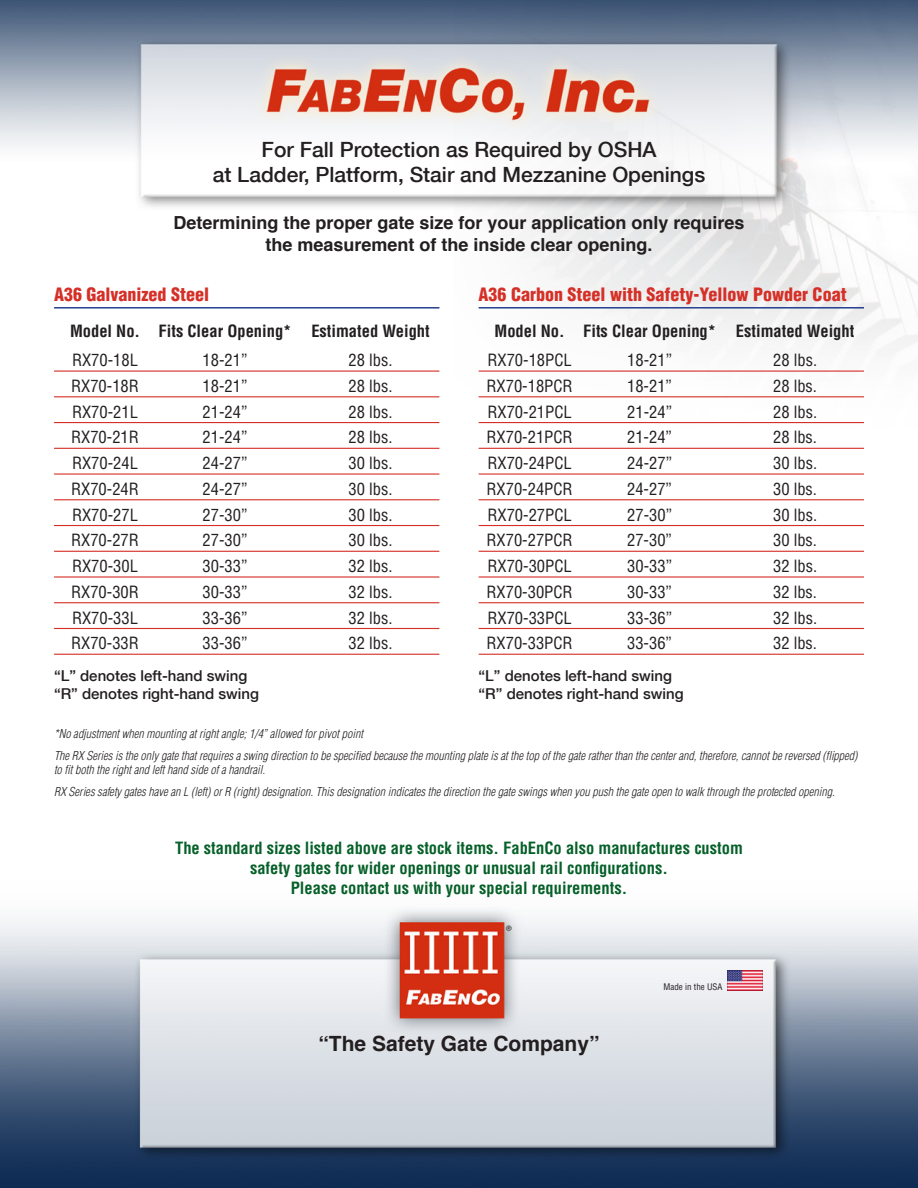
<style>
.page{position:relative;width:918px;height:1188px;background:#fff}
.page>*{position:absolute;margin:0;border:0;box-sizing:border-box;transform-origin:0 0}
.t1{font:500 21px/25.2px "Helvetica Neue";color:#231f20;text-align:center}
.t2{font:700 21px "Helvetica";color:#231f20}
.t3{font:700 18px/21.6px "Helvetica";color:#231f20;text-align:center}
.t4{font:900 condensed 18px "Helvetica";color:#d53027}
.t5{font:condensed 16.5px "Helvetica";color:#231f20}
.t6{font:700 condensed 16.5px/19.8px "Helvetica";color:#066029;text-align:center}
.t7{font:700 condensed 16.5px "Helvetica";color:#231f20}
.t8{font:500 15px/18px "Helvetica Neue";color:#231f20}
.t9{font:italic 300 condensed 12px/14.4px "Helvetica";color:#231f20}
.t10{font:condensed 8.85px "Helvetica";color:#231f20}
</style>
<div class="page">
<img style="left:0;top:0;width:918px;height:1188px">
<hr style="left:54px;top:307px;width:385px;height:2px;background:#253f8e">
<hr style="left:54px;top:371px;width:385px;height:1px;background:#d53027">
<hr style="left:54px;top:396px;width:385px;height:1px;background:#d53027">
<hr style="left:54px;top:422px;width:385px;height:1px;background:#d53027">
<hr style="left:54px;top:448px;width:385px;height:1px;background:#d53027">
<hr style="left:54px;top:473px;width:385px;height:2px;background:#d53027">
<hr style="left:54px;top:499px;width:385px;height:1px;background:#d53027">
<hr style="left:54px;top:525px;width:385px;height:1px;background:#d53027">
<hr style="left:54px;top:551px;width:385px;height:1px;background:#d53027">
<hr style="left:54px;top:576px;width:385px;height:2px;background:#d53027">
<hr style="left:54px;top:602px;width:385px;height:1px;background:#d53027">
<hr style="left:54px;top:628px;width:385px;height:1px;background:#d53027">
<hr style="left:54px;top:654px;width:385px;height:1px;background:#d53027">
<hr style="left:479px;top:307px;width:385px;height:2px;background:#253f8e">
<hr style="left:479px;top:371px;width:385px;height:1px;background:#d53027">
<hr style="left:479px;top:396px;width:385px;height:1px;background:#d53027">
<hr style="left:479px;top:422px;width:385px;height:1px;background:#d53027">
<hr style="left:479px;top:448px;width:385px;height:1px;background:#d53027">
<hr style="left:479px;top:473px;width:385px;height:2px;background:#d53027">
<hr style="left:479px;top:499px;width:385px;height:1px;background:#d53027">
<hr style="left:479px;top:525px;width:385px;height:1px;background:#d53027">
<hr style="left:479px;top:551px;width:385px;height:1px;background:#d53027">
<hr style="left:479px;top:576px;width:385px;height:2px;background:#d53027">
<hr style="left:479px;top:602px;width:385px;height:1px;background:#d53027">
<hr style="left:479px;top:628px;width:385px;height:1px;background:#d53027">
<hr style="left:479px;top:654px;width:385px;height:1px;background:#d53027">
<img style="left:728px;top:971px;width:35px;height:20px">
<p class="t1" style="left:213px;top:136px;width:494px">For Fall Protection as Required by OSHA<br>at Ladder, Platform, Stair and Mezzanine Openings</p>
<p class="t3" style="left:174px;top:212px;width:573px">Determining the proper gate size for your application only requires the measurement of the inside clear opening.</p>
<p class="t4" style="left:54px;top:283px;width:157px">A36 Galvanized Steel</p>
<p class="t4" style="left:479px;top:283px;width:370px">A36 Carbon Steel with Safety-Yellow Powder Coat</p>
<p class="t7" style="left:70px;top:321px;width:72px">Model No.</p>
<p class="t7" style="left:159px;top:321px;width:134px">Fits Clear Opening*</p>
<p class="t7" style="left:311px;top:321px;width:120px">Estimated Weight</p>
<p class="t7" style="left:495px;top:321px;width:72px">Model No.</p>
<p class="t7" style="left:583px;top:321px;width:134px">Fits Clear Opening*</p>
<p class="t7" style="left:736px;top:321px;width:120px">Estimated Weight</p>
<p class="t5" style="left:72px;top:350px;width:67px">RX70-18L</p>
<p class="t5" style="left:203px;top:350px;width:46px">18-21”</p>
<p class="t5" style="left:349px;top:350px;width:45px">28 lbs.</p>
<p class="t5" style="left:487px;top:350px;width:86px">RX70-18PCL</p>
<p class="t5" style="left:627px;top:350px;width:46px">18-21”</p>
<p class="t5" style="left:773px;top:350px;width:45px">28 lbs.</p>
<p class="t5" style="left:71px;top:376px;width:69px">RX70-18R</p>
<p class="t5" style="left:203px;top:376px;width:46px">18-21”</p>
<p class="t5" style="left:349px;top:376px;width:45px">28 lbs.</p>
<p class="t5" style="left:487px;top:376px;width:88px">RX70-18PCR</p>
<p class="t5" style="left:627px;top:376px;width:46px">18-21”</p>
<p class="t5" style="left:773px;top:376px;width:45px">28 lbs.</p>
<p class="t5" style="left:72px;top:401px;width:67px">RX70-21L</p>
<p class="t5" style="left:203px;top:401px;width:46px">21-24”</p>
<p class="t5" style="left:349px;top:401px;width:45px">28 lbs.</p>
<p class="t5" style="left:487px;top:401px;width:86px">RX70-21PCL</p>
<p class="t5" style="left:627px;top:401px;width:46px">21-24”</p>
<p class="t5" style="left:773px;top:401px;width:45px">28 lbs.</p>
<p class="t5" style="left:71px;top:427px;width:69px">RX70-21R</p>
<p class="t5" style="left:203px;top:427px;width:46px">21-24”</p>
<p class="t5" style="left:349px;top:427px;width:45px">28 lbs.</p>
<p class="t5" style="left:487px;top:427px;width:88px">RX70-21PCR</p>
<p class="t5" style="left:627px;top:427px;width:46px">21-24”</p>
<p class="t5" style="left:773px;top:427px;width:45px">28 lbs.</p>
<p class="t5" style="left:72px;top:453px;width:67px">RX70-24L</p>
<p class="t5" style="left:203px;top:453px;width:46px">24-27”</p>
<p class="t5" style="left:349px;top:453px;width:45px">30 lbs.</p>
<p class="t5" style="left:487px;top:453px;width:86px">RX70-24PCL</p>
<p class="t5" style="left:627px;top:453px;width:46px">24-27”</p>
<p class="t5" style="left:773px;top:453px;width:45px">30 lbs.</p>
<p class="t5" style="left:71px;top:479px;width:69px">RX70-24R</p>
<p class="t5" style="left:203px;top:479px;width:46px">24-27”</p>
<p class="t5" style="left:349px;top:479px;width:45px">30 lbs.</p>
<p class="t5" style="left:487px;top:479px;width:88px">RX70-24PCR</p>
<p class="t5" style="left:627px;top:479px;width:46px">24-27”</p>
<p class="t5" style="left:773px;top:479px;width:45px">30 lbs.</p>
<p class="t5" style="left:72px;top:504px;width:67px">RX70-27L</p>
<p class="t5" style="left:203px;top:504px;width:46px">27-30”</p>
<p class="t5" style="left:349px;top:504px;width:45px">30 lbs.</p>
<p class="t5" style="left:487px;top:504px;width:86px">RX70-27PCL</p>
<p class="t5" style="left:627px;top:504px;width:46px">27-30”</p>
<p class="t5" style="left:773px;top:504px;width:45px">30 lbs.</p>
<p class="t5" style="left:71px;top:530px;width:69px">RX70-27R</p>
<p class="t5" style="left:203px;top:530px;width:46px">27-30”</p>
<p class="t5" style="left:349px;top:530px;width:45px">30 lbs.</p>
<p class="t5" style="left:487px;top:530px;width:88px">RX70-27PCR</p>
<p class="t5" style="left:627px;top:530px;width:46px">27-30”</p>
<p class="t5" style="left:773px;top:530px;width:45px">30 lbs.</p>
<p class="t5" style="left:72px;top:556px;width:67px">RX70-30L</p>
<p class="t5" style="left:203px;top:556px;width:46px">30-33”</p>
<p class="t5" style="left:349px;top:556px;width:45px">32 lbs.</p>
<p class="t5" style="left:487px;top:556px;width:86px">RX70-30PCL</p>
<p class="t5" style="left:627px;top:556px;width:46px">30-33”</p>
<p class="t5" style="left:773px;top:556px;width:45px">32 lbs.</p>
<p class="t5" style="left:71px;top:582px;width:69px">RX70-30R</p>
<p class="t5" style="left:203px;top:582px;width:46px">30-33”</p>
<p class="t5" style="left:349px;top:582px;width:45px">32 lbs.</p>
<p class="t5" style="left:487px;top:582px;width:88px">RX70-30PCR</p>
<p class="t5" style="left:627px;top:582px;width:46px">30-33”</p>
<p class="t5" style="left:773px;top:582px;width:45px">32 lbs.</p>
<p class="t5" style="left:72px;top:607px;width:67px">RX70-33L</p>
<p class="t5" style="left:203px;top:607px;width:46px">33-36”</p>
<p class="t5" style="left:349px;top:607px;width:45px">32 lbs.</p>
<p class="t5" style="left:487px;top:607px;width:86px">RX70-33PCL</p>
<p class="t5" style="left:627px;top:607px;width:46px">33-36”</p>
<p class="t5" style="left:773px;top:607px;width:45px">32 lbs.</p>
<p class="t5" style="left:71px;top:633px;width:69px">RX70-33R</p>
<p class="t5" style="left:203px;top:633px;width:46px">33-36”</p>
<p class="t5" style="left:349px;top:633px;width:45px">32 lbs.</p>
<p class="t5" style="left:487px;top:633px;width:88px">RX70-33PCR</p>
<p class="t5" style="left:627px;top:633px;width:46px">33-36”</p>
<p class="t5" style="left:773px;top:633px;width:45px">32 lbs.</p>
<p class="t8" style="left:54px;top:666px;width:207px">“L” denotes left-hand swing “R” denotes right-hand swing</p>
<p class="t8" style="left:479px;top:666px;width:207px">“L” denotes left-hand swing “R” denotes right-hand swing</p>
<p class="t9" style="left:54px;top:726px;width:311px">*No adjustment when mounting at right angle; 1/4” allowed for pivot point</p>
<p class="t9" style="left:54px;top:748px;width:805px">The RX Series is the only gate that requires a swing direction to be specified because the mounting plate is at the top of the gate rather than the center and, therefore, cannot be reversed (flipped) to fit both the right and left hand side of a handrail.</p>
<p class="t9" style="left:54px;top:785px;width:782px">RX Series safety gates have an L (left) or R (right) designation. This designation indicates the direction the gate swings when you push the gate open to walk through the protected opening.</p>
<p class="t6" style="left:175px;top:838px;width:569px">The standard sizes listed above are stock items. FabEnCo also manufactures custom safety gates for wider openings or unusual rail configurations.<br>Please contact us with your special requirements.</p>
<p class="t2" style="left:318px;top:1027px;width:283px">“The Safety Gate Company”</p>
<p class="t10" style="left:664px;top:982px;width:60px">Made in the USA</p>
</div>
